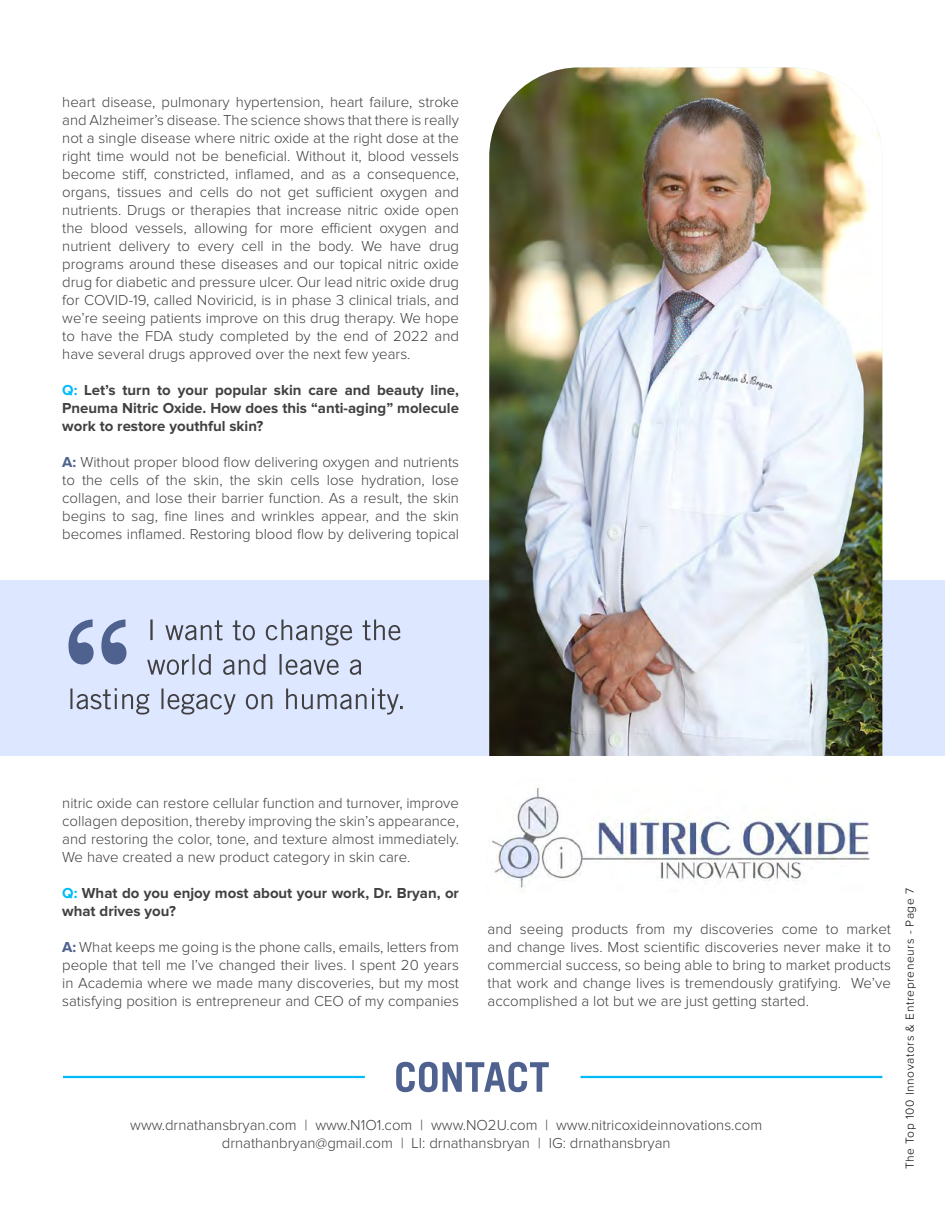
<style>
.page{position:relative;width:945px;height:1215px;background:#fff}
.page>*{position:absolute;margin:0;border:0;box-sizing:border-box;transform-origin:0 0}
.t1{font:300 15px/18px "Proxima Nova";color:#414042;text-align:justify}
.t2{font:700 15px/18px "Proxima Nova";color:#414042;text-align:justify}
.t3{font:300 12px "Proxima Nova";letter-spacing:.05em;color:#000}
.s1{color:#00bbf9}
.s2{font-weight:700;color:#4f618f}
</style>
<div class="page">
<div style="left:0;top:580px;width:945px;height:176px;background:#dde7ff"></div>
<img style="left:489px;top:68px;width:393px;height:688px">
<img style="left:489px;top:787px;width:381px;height:103px">
<svg style="left:70px;top:688px;width:333px;height:27px"></svg>
<svg style="left:147px;top:654px;width:214px;height:21px"></svg>
<svg style="left:150px;top:620px;width:251px;height:26px"></svg>
<svg style="left:68px;top:619px;width:59px;height:46px"></svg>
<svg style="left:396px;top:1062px;width:153px;height:30px"></svg>
<hr style="left:63px;top:1076px;width:302px;height:2px;background:#00bbf9">
<hr style="left:580px;top:1076px;width:302px;height:2px;background:#00bbf9">
<p class="t1" style="left:62px;top:93px;width:398px">heart disease, pulmonary hypertension, heart failure, stroke and Alzheimer’s disease. The science shows that there is really not a single disease where nitric oxide at the right dose at the right time would not be beneficial. Without it, blood vessels become stiff, constricted, inflamed, and as a consequence, organs, tissues and cells do not get sufficient oxygen and nutrients. Drugs or therapies that increase nitric oxide open the blood vessels, allowing for more efficient oxygen and nutrient delivery to every cell in the body. We have drug programs around these diseases and our topical nitric oxide drug for diabetic and pressure ulcer. Our lead nitric oxide drug for COVID-19, called Noviricid, is in phase 3 clinical trials, and we’re seeing patients improve on this drug therapy. We hope to have the FDA study completed by the end of 2022 and have several drugs approved over the next few years.</p>
<p class="t2" style="left:62px;top:381px;width:398px"><span class="s1">Q:</span> Let’s turn to your popular skin care and beauty line, Pneuma Nitric Oxide. How does this “anti-aging” molecule work to restore youthful skin?</p>
<p class="t1" style="left:62px;top:453px;width:398px"><span class="s2">A:</span> Without proper blood flow delivering oxygen and nutrients to the cells of the skin, the skin cells lose hydration, lose collagen, and lose their barrier function. As a result, the skin begins to sag, fine lines and wrinkles appear, and the skin becomes inflamed. Restoring blood flow by delivering topical</p>
<p class="t1" style="left:62px;top:795px;width:398px">nitric oxide can restore cellular function and turnover, improve collagen deposition, thereby improving the skin’s appearance, and restoring the color, tone, and texture almost immediately.<br>We have created a new product category in skin care.</p>
<p class="t2" style="left:62px;top:885px;width:398px"><span class="s1">Q:</span> What do you enjoy most about your work, Dr. Bryan, or what drives you?</p>
<p class="t1" style="left:62px;top:939px;width:398px"><span class="s2">A:</span> What keeps me going is the phone calls, emails, letters from people that tell me I’ve changed their lives. I spent 20 years in Academia where we made many discoveries, but my most satisfying position is entrepreneur and CEO of my companies</p>
<p class="t1" style="left:488px;top:920px;width:405px">and seeing products from my discoveries come to market and change lives. Most scientific discoveries never make it to commercial success, so being able to bring to market products that work and change lives is tremendously gratifying. We’ve accomplished a lot but we are just getting started.</p>
<p class="t1" style="left:130px;top:1116px;width:633px;text-align:center">www.drnathansbryan.com | www.N1O1.com | www.NO2U.com | www.nitricoxideinnovations.com drnathanbryan@gmail.com | LI: drnathansbryan | IG: drnathansbryan</p>
<p class="t3" style="left:904px;top:1169px;width:283px;rotate:-90deg">The Top 100 Innovators &amp; Entrepreneurs - Page 7</p>
</div>
